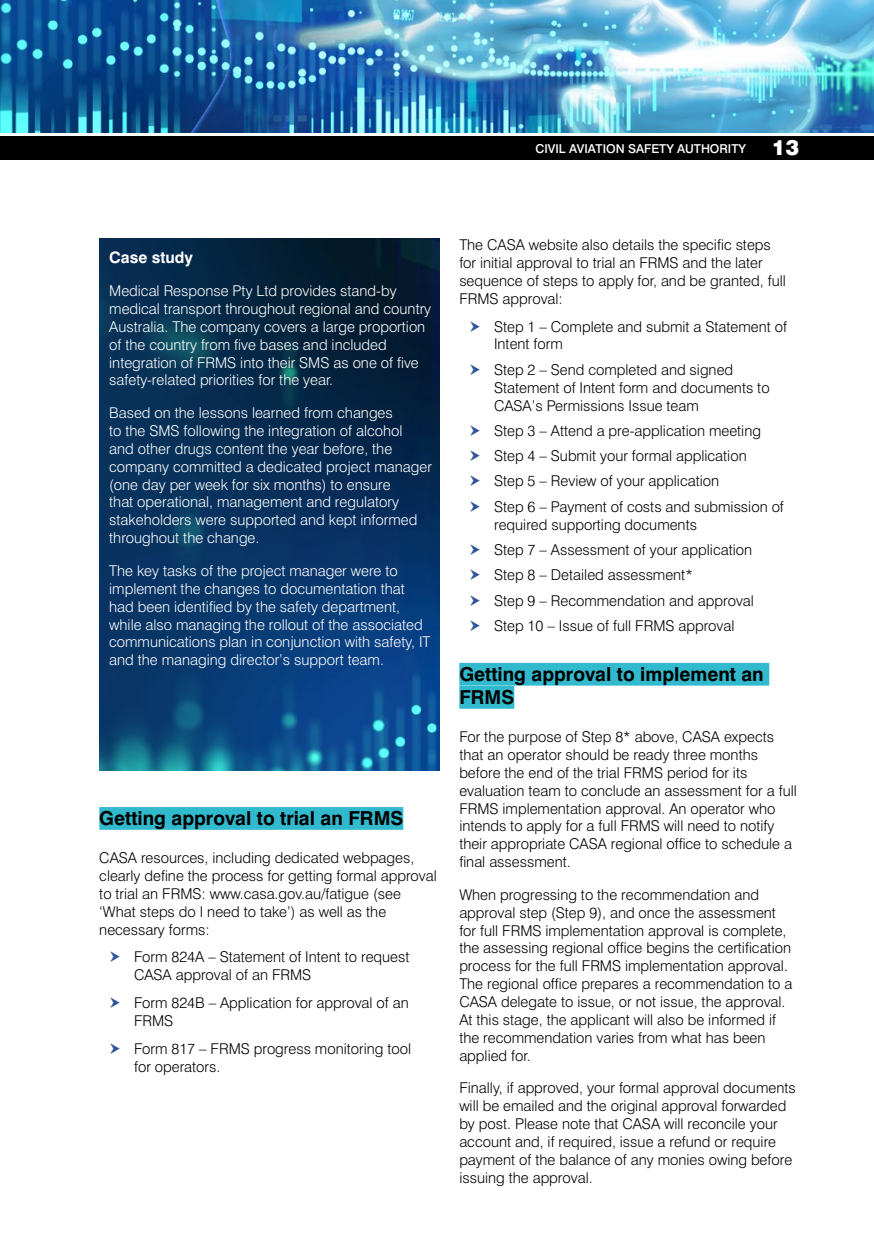
<style>
.page{position:relative;width:874px;height:1241px;background:#fff}
.page>*{position:absolute;margin:0;border:0;box-sizing:border-box;transform-origin:0 0}
.t1{font:700 19.25px/23.1px "Swiss 721 BT";color:#000}
.Case_study_header{font:700 15.75px "Swiss 721 BT";color:#fff}
.Body_text_black{font:300 14.88px/17.8px "Swiss 721 BT";color:#000}
.Body_text_white{font:300 14.88px/17.8px "Swiss 721 BT";color:#fff}
.t2{font:500 12.25px "Swiss 721 BT";color:#fff}
.s1{font-weight:900;font-size:21px}
</style>
<div class="page">
<img style="left:0;top:0;width:873px;height:133px">
<div style="left:0;top:135px;width:873px;height:26px;background:#000"></div>
<hr style="left:0;top:160px;width:873px;height:2px;background:#fff">
<img style="left:99px;top:238px;width:340px;height:532px">
<div style="left:99px;top:807px;width:304px;height:22px;background:#31b9ce"></div>
<div style="left:459px;top:662px;width:309px;height:23px;background:#31b9ce"></div>
<div style="left:459px;top:686px;width:55px;height:22px;background:#31b9ce"></div>
<p class="t2" style="left:535px;top:141px;width:265px">CIVIL AVIATION SAFETY AUTHORITY <span class="s1">13</span></p>
<p class="Case_study_header" style="left:109px;top:248px;width:85px">Case study</p>
<p class="Body_text_white" style="left:109px;top:282px;width:323px">Medical Response Pty Ltd provides stand-by medical transport throughout regional and country Australia. The company covers a large proportion of the country from five bases and included integration of FRMS into their SMS as one of five safety-related priorities for the year.</p>
<p class="Body_text_white" style="left:109px;top:404px;width:324px">Based on the lessons learned from changes<br>to the SMS following the integration of alcohol<br>and other drugs content the year before, the company committed a dedicated project manager (one day per week for six months) to ensure<br>that operational, management and regulatory stakeholders were supported and kept informed throughout the change.</p>
<p class="Body_text_white" style="left:109px;top:561px;width:322px">The key tasks of the project manager were to implement the changes to documentation that had been identified by the safety department, while also managing the rollout of the associated communications plan in conjunction with safety, IT and the managing director’s support team.</p>
<h2 class="t1" style="left:99px;top:806px;width:305px">Getting approval to trial an FRMS</h2>
<p class="Body_text_black" style="left:99px;top:848px;width:339px">CASA resources, including dedicated webpages, clearly define the process for getting formal approval to trial an FRMS: www.casa.gov.au/fatigue (see ‘What steps do I need to take’) as well as the necessary forms:</p>
<p class="Body_text_black" style="left:134px;top:947px;width:277px">Form 824A – Statement of Intent to request<br>CASA approval of an FRMS</p>
<p class="Body_text_black" style="left:134px;top:993px;width:276px">Form 824B – Application for approval of an<br>FRMS</p>
<p class="Body_text_black" style="left:134px;top:1039px;width:278px">Form 817 – FRMS progress monitoring tool for operators.</p>
<p class="Body_text_black" style="left:459px;top:236px;width:328px">The CASA website also details the specific steps for initial approval to trial an FRMS and the later sequence of steps to apply for, and be granted, full FRMS approval:</p>
<p class="Body_text_black" style="left:494px;top:317px;width:294px">Step 1 – Complete and submit a Statement of<br>Intent form</p>
<p class="Body_text_black" style="left:494px;top:360px;width:277px">Step 2 – Send completed and signed<br>Statement of Intent form and documents to<br>CASA’s Permissions Issue team</p>
<p class="Body_text_black" style="left:494px;top:421px;width:268px">Step 3 – Attend a pre-application meeting</p>
<p class="Body_text_black" style="left:494px;top:446px;width:254px">Step 4 – Submit your formal application</p>
<p class="Body_text_black" style="left:494px;top:472px;width:226px">Step 5 – Review of your application</p>
<p class="Body_text_black" style="left:494px;top:497px;width:291px">Step 6 – Payment of costs and submission of required supporting documents</p>
<p class="Body_text_black" style="left:494px;top:540px;width:259px">Step 7 – Assessment of your application</p>
<p class="Body_text_black" style="left:494px;top:565px;width:200px">Step 8 – Detailed assessment*</p>
<p class="Body_text_black" style="left:494px;top:591px;width:261px">Step 9 – Recommendation and approval</p>
<p class="Body_text_black" style="left:494px;top:616px;width:242px">Step 10 – Issue of full FRMS approval</p>
<h2 class="t1" style="left:459px;top:662px;width:306px">Getting approval to implement an<br>FRMS</h2>
<p class="Body_text_black" style="left:459px;top:727px;width:339px">For the purpose of Step 8* above, CASA expects that an operator should be ready three months before the end of the trial FRMS period for its evaluation team to conclude an assessment for a full FRMS implementation approval. An operator who intends to apply for a full FRMS will need to notify their appropriate CASA regional office to schedule a final assessment.</p>
<p class="Body_text_black" style="left:459px;top:885px;width:334px">When progressing to the recommendation and approval step (Step 9), and once the assessment for full FRMS implementation approval is complete, the assessing regional office begins the certification process for the full FRMS implementation approval.<br>The regional office prepares a recommendation to a CASA delegate to issue, or not issue, the approval.<br>At this stage, the applicant will also be informed if the recommendation varies from what has been applied for.</p>
<p class="Body_text_black" style="left:459px;top:1078px;width:338px">Finally, if approved, your formal approval documents will be emailed and the original approval forwarded by post. Please note that CASA will reconcile your account and, if required, issue a refund or require payment of the balance of any monies owing before issuing the approval.</p>
</div>
